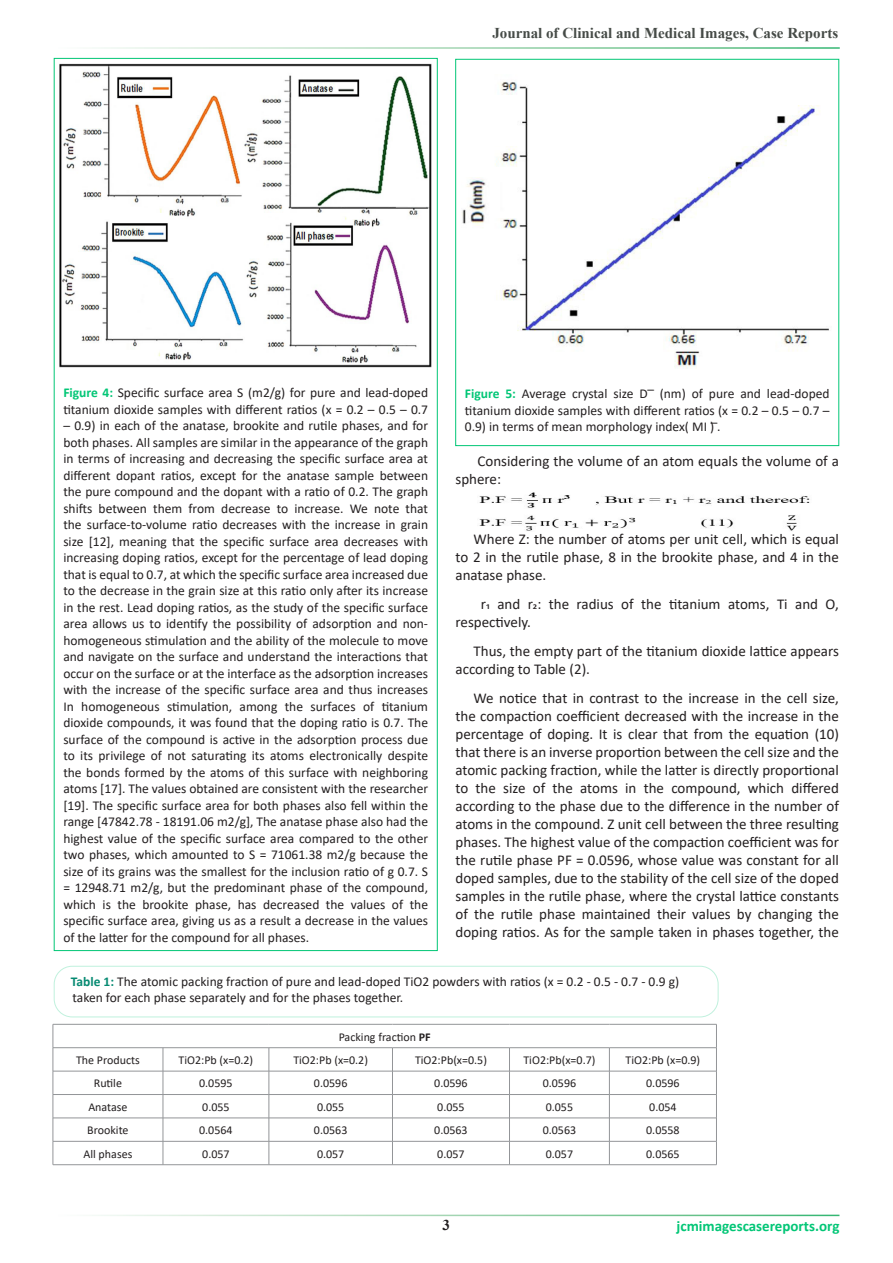
<style>
.page{position:relative;width:893px;height:1263px;background:#fff}
.page>*{position:absolute;margin:0;border:0;box-sizing:border-box;transform-origin:0 0}
.para_style{font:15px/18px "Calibri";color:#231f20}
.t1{font:700 15px "Times New Roman";color:#464b47}
.t2{font:700 15px "Calibri";color:#02c676}
.t3{font:700 15px "Times New Roman";color:#231f20}
.t4{font:13.5px/16.5px "Calibri";color:#231f20}
.t5{font:12px "Calibri";color:#231f20}
.s1{font-weight:700;color:#02c676}
.s2{font-weight:700;color:#068a72}
.s3{font-weight:700}
</style>
<div class="page">
<img style="left:60px;top:64px;width:371px;height:304px">
<div style="left:455px;top:59px;width:384px;height:387px;border:1px solid #02c676"></div>
<img style="left:462px;top:81px;width:367px;height:287px">
<hr style="left:53px;top:1024px;width:110px;height:1px;background:#939598">
<hr style="left:163px;top:1024px;width:106px;height:1px;background:#939598">
<hr style="left:269px;top:1024px;width:123px;height:1px;background:#939598">
<hr style="left:392px;top:1024px;width:117px;height:1px;background:#939598">
<hr style="left:509px;top:1024px;width:100px;height:1px;background:#939598">
<hr style="left:609px;top:1024px;width:107px;height:1px;background:#939598">
<hr style="left:53px;top:1047px;width:110px;height:1px;background:#939598">
<hr style="left:163px;top:1047px;width:106px;height:1px;background:#939598">
<hr style="left:269px;top:1047px;width:123px;height:1px;background:#939598">
<hr style="left:392px;top:1047px;width:117px;height:1px;background:#939598">
<hr style="left:509px;top:1047px;width:100px;height:1px;background:#939598">
<hr style="left:609px;top:1047px;width:107px;height:1px;background:#939598">
<hr style="left:53px;top:1071px;width:110px;height:1px;background:#939598">
<hr style="left:163px;top:1071px;width:106px;height:1px;background:#939598">
<hr style="left:269px;top:1071px;width:123px;height:1px;background:#939598">
<hr style="left:392px;top:1071px;width:117px;height:1px;background:#939598">
<hr style="left:509px;top:1071px;width:100px;height:1px;background:#939598">
<hr style="left:609px;top:1071px;width:107px;height:1px;background:#939598">
<hr style="left:53px;top:1094px;width:110px;height:1px;background:#939598">
<hr style="left:163px;top:1094px;width:106px;height:1px;background:#939598">
<hr style="left:269px;top:1094px;width:123px;height:1px;background:#939598">
<hr style="left:392px;top:1094px;width:117px;height:1px;background:#939598">
<hr style="left:509px;top:1094px;width:100px;height:1px;background:#939598">
<hr style="left:609px;top:1094px;width:107px;height:1px;background:#939598">
<hr style="left:53px;top:1118px;width:110px;height:1px;background:#939598">
<hr style="left:163px;top:1118px;width:106px;height:1px;background:#939598">
<hr style="left:269px;top:1118px;width:123px;height:1px;background:#939598">
<hr style="left:392px;top:1118px;width:117px;height:1px;background:#939598">
<hr style="left:509px;top:1118px;width:100px;height:1px;background:#939598">
<hr style="left:609px;top:1118px;width:107px;height:1px;background:#939598">
<hr style="left:53px;top:1141px;width:110px;height:1px;background:#939598">
<svg style="left:53px;top:1024px;width:1px;height:140px"></svg>
<hr style="left:163px;top:1141px;width:106px;height:1px;background:#939598">
<svg style="left:163px;top:1048px;width:1px;height:116px"></svg>
<hr style="left:269px;top:1141px;width:123px;height:1px;background:#939598">
<svg style="left:269px;top:1048px;width:1px;height:116px"></svg>
<hr style="left:392px;top:1141px;width:117px;height:1px;background:#939598">
<svg style="left:392px;top:1048px;width:1px;height:116px"></svg>
<hr style="left:509px;top:1141px;width:100px;height:1px;background:#939598">
<svg style="left:509px;top:1048px;width:1px;height:116px"></svg>
<hr style="left:609px;top:1141px;width:107px;height:1px;background:#939598">
<svg style="left:609px;top:1048px;width:1px;height:116px"></svg>
<svg style="left:716px;top:1024px;width:1px;height:141px"></svg>
<hr style="left:53px;top:1164px;width:110px;height:1px;background:#939598">
<hr style="left:163px;top:1164px;width:106px;height:1px;background:#939598">
<hr style="left:269px;top:1164px;width:123px;height:1px;background:#939598">
<hr style="left:392px;top:1164px;width:117px;height:1px;background:#939598">
<hr style="left:509px;top:1164px;width:100px;height:1px;background:#939598">
<hr style="left:609px;top:1164px;width:107px;height:1px;background:#939598">
<div style="left:54px;top:966px;width:664px;height:51px;border:1px solid #c0f1dd;border-radius:18px"></div>
<img style="left:479px;top:492px;width:331px;height:39px">
<p class="t1" style="left:492px;top:22px;width:347px">Journal of Clinical and Medical Images, Case Reports</p>
<p class="t4" style="left:63px;top:384px;width:366px"><span class="s1">Figure 4:</span> Specific surface area S (m2/g) for pure and lead-doped titanium dioxide samples with different ratios (x = 0.2 – 0.5 – 0.7</p>
<p class="t4" style="left:63px;top:417px;width:366px;text-align:justify">– 0.9) in each of the anatase, brookite and rutile phases, and for both phases. All samples are similar in the appearance of the graph in terms of increasing and decreasing the specific surface area at different dopant ratios, except for the anatase sample between the pure compound and the dopant with a ratio of 0.2. The graph shifts between them from decrease to increase. We note that the surface-to-volume ratio decreases with the increase in grain size [12], meaning that the specific surface area decreases with increasing doping ratios, except for the percentage of lead doping that is equal to 0.7, at which the specific surface area increased due to the decrease in the grain size at this ratio only after its increase in the rest. Lead doping ratios, as the study of the specific surface area allows us to identify the possibility of adsorption and non&shy;homogeneous stimulation and the ability of the molecule to move and navigate on the surface and understand the interactions that occur on the surface or at the interface as the adsorption increases with the increase of the specific surface area and thus increases In homogeneous stimulation, among the surfaces of titanium dioxide compounds, it was found that the doping ratio is 0.7. The surface of the compound is active in the adsorption process due to its privilege of not saturating its atoms electronically despite the bonds formed by the atoms of this surface with neighboring atoms [17]. The values obtained are consistent with the researcher [19]. The specific surface area for both phases also fell within the range [47842.78 - 18191.06 m2/g], The anatase phase also had the highest value of the specific surface area compared to the other two phases, which amounted to S = 71061.38 m2/g because the size of its grains was the smallest for the inclusion ratio of g 0.7. S = 12948.71 m2/g, but the predominant phase of the compound, which is the brookite phase, has decreased the values of the specific surface area, giving us as a result a decrease in the values of the latter for the compound for all phases.</p>
<p class="t4" style="left:465px;top:385px;width:366px;text-align:justify"><span class="s1">Figure 5:</span> Average crystal size D ̅(nm) of pure and lead-doped titanium dioxide samples with different ratios (x = 0.2 – 0.5 – 0.7 – 0.9) in terms of mean morphology index( MI ) ̅.</p>
<p class="para_style" style="left:455px;top:452px;width:385px;text-indent:22px">Considering the volume of an atom equals the volume of a sphere:</p>
<p class="para_style" style="left:455px;top:530px;width:385px;text-align:justify;text-indent:18px">Where Z: the number of atoms per unit cell, which is equal to 2 in the rutile phase, 8 in the brookite phase, and 4 in the anatase phase.</p>
<p class="para_style" style="left:455px;top:595px;width:385px;text-indent:25px">r1 and r2: the radius of the titanium atoms, Ti and O, respectively.</p>
<p class="para_style" style="left:455px;top:642px;width:385px;text-indent:18px">Thus, the empty part of the titanium dioxide lattice appears according to Table (2).</p>
<p class="para_style" style="left:455px;top:688px;width:385px;text-align:justify;text-indent:18px">We notice that in contrast to the increase in the cell size, the compaction coefficient decreased with the increase in the percentage of doping. It is clear that from the equation (10) that there is an inverse proportion between the cell size and the atomic packing fraction, while the latter is directly proportional to the size of the atoms in the compound, which differed according to the phase due to the difference in the number of atoms in the compound. Z unit cell between the three resulting phases. The highest value of the compaction coefficient was for the rutile phase PF = 0.0596, whose value was constant for all doped samples, due to the stability of the cell size of the doped samples in the rutile phase, where the crystal lattice constants of the rutile phase maintained their values by changing the doping ratios. As for the sample taken in phases together, the</p>
<p class="t4" style="left:71px;top:972px;width:610px"><span class="s2">Table 1:</span> The atomic packing fraction of pure and lead-doped TiO2 powders with ratios (x = 0.2 - 0.5 - 0.7 - 0.9 g) taken for each phase separately and for the phases together.</p>
<p class="t5" style="left:339px;top:1028px;width:93px">Packing fraction <span class="s3">PF</span></p>
<p class="t5" style="left:76px;top:1051px;width:65px">The Products</p>
<p class="t5" style="left:179px;top:1051px;width:76px">TiO2:Pb (x=0.2)</p>
<p class="t5" style="left:293px;top:1051px;width:76px">TiO2:Pb (x=0.2)</p>
<p class="t5" style="left:415px;top:1051px;width:73px">TiO2:Pb(x=0.5)</p>
<p class="t5" style="left:523px;top:1051px;width:73px">TiO2:Pb(x=0.7)</p>
<p class="t5" style="left:626px;top:1051px;width:76px">TiO2:Pb (x=0.9)</p>
<p class="t5" style="left:94px;top:1075px;width:30px">Rutile</p>
<p class="t5" style="left:199px;top:1075px;width:35px">0.0595</p>
<p class="t5" style="left:314px;top:1075px;width:35px">0.0596</p>
<p class="t5" style="left:434px;top:1075px;width:35px">0.0596</p>
<p class="t5" style="left:543px;top:1075px;width:35px">0.0596</p>
<p class="t5" style="left:646px;top:1075px;width:35px">0.0596</p>
<p class="t5" style="left:88px;top:1098px;width:41px">Anatase</p>
<p class="t5" style="left:202px;top:1098px;width:29px">0.055</p>
<p class="t5" style="left:317px;top:1098px;width:29px">0.055</p>
<p class="t5" style="left:437px;top:1098px;width:29px">0.055</p>
<p class="t5" style="left:546px;top:1098px;width:29px">0.055</p>
<p class="t5" style="left:649px;top:1098px;width:29px">0.054</p>
<p class="t5" style="left:87px;top:1122px;width:43px">Brookite</p>
<p class="t5" style="left:199px;top:1122px;width:35px">0.0564</p>
<p class="t5" style="left:314px;top:1122px;width:35px">0.0563</p>
<p class="t5" style="left:434px;top:1122px;width:35px">0.0563</p>
<p class="t5" style="left:543px;top:1122px;width:35px">0.0563</p>
<p class="t5" style="left:646px;top:1122px;width:35px">0.0558</p>
<p class="t5" style="left:83px;top:1145px;width:50px">All phases</p>
<p class="t5" style="left:202px;top:1145px;width:29px">0.057</p>
<p class="t5" style="left:317px;top:1145px;width:29px">0.057</p>
<p class="t5" style="left:437px;top:1145px;width:29px">0.057</p>
<p class="t5" style="left:546px;top:1145px;width:29px">0.057</p>
<p class="t5" style="left:646px;top:1145px;width:35px">0.0565</p>
<p class="t3" style="left:442px;top:1214px;width:9px">3</p>
<p class="t2" style="left:677px;top:1216px;width:164px">jcmimagescasereports.org</p>
</div>
